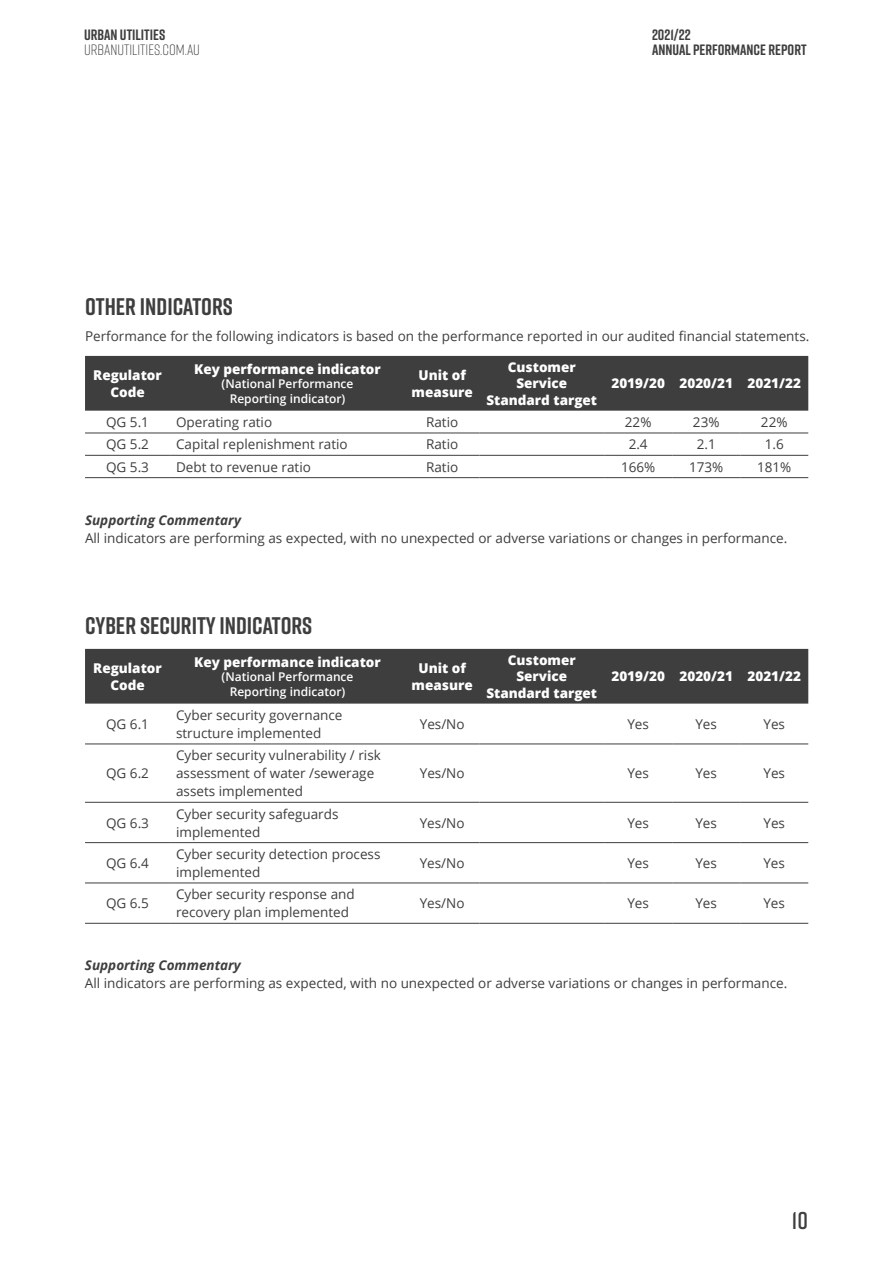
<style>
.page{position:relative;width:893px;height:1263px;background:#fff}
.page>*{position:absolute;margin:0;border:0;box-sizing:border-box;transform-origin:0 0}
.t1{font:600 24.3px "Rift";color:#3e3e3f}
.t2{font:700 24px "Rift";color:#3e3e3f}
.t3{font:700 15px/15px "Rift";color:#3e3e3f}
.t4{font:300 15px "Rift";color:#3e3e3f}
.t5{font:13.5px/18px "Open Sans";color:#3e3e3f}
.t6{font:800 13.5px/16.2px "Open Sans";color:#fff;text-align:center}
.t7{font:italic 700 13.5px "Open Sans";color:#3e3e3f}
.t8{font:600 12px/14.4px "Open Sans";color:#fff;text-align:center}
</style>
<div class="page">
<div style="left:85px;top:356px;width:723px;height:55px;background:#3e3e3f"></div>
<hr style="left:85px;top:433px;width:85px;height:1px;background:#3e3e3f">
<hr style="left:170px;top:433px;width:235px;height:1px;background:#3e3e3f">
<hr style="left:405px;top:433px;width:74px;height:1px;background:#3e3e3f">
<hr style="left:479px;top:433px;width:125px;height:1px;background:#3e3e3f">
<hr style="left:604px;top:433px;width:68px;height:1px;background:#3e3e3f">
<hr style="left:672px;top:433px;width:68px;height:1px;background:#3e3e3f">
<hr style="left:740px;top:433px;width:68px;height:1px;background:#3e3e3f">
<hr style="left:85px;top:455px;width:85px;height:1px;background:#3e3e3f">
<hr style="left:170px;top:455px;width:235px;height:1px;background:#3e3e3f">
<hr style="left:405px;top:455px;width:74px;height:1px;background:#3e3e3f">
<hr style="left:479px;top:455px;width:125px;height:1px;background:#3e3e3f">
<hr style="left:604px;top:455px;width:68px;height:1px;background:#3e3e3f">
<hr style="left:672px;top:455px;width:68px;height:1px;background:#3e3e3f">
<hr style="left:740px;top:455px;width:68px;height:1px;background:#3e3e3f">
<hr style="left:85px;top:477px;width:85px;height:1px;background:#3e3e3f">
<hr style="left:170px;top:477px;width:235px;height:1px;background:#3e3e3f">
<hr style="left:405px;top:477px;width:74px;height:1px;background:#3e3e3f">
<hr style="left:479px;top:477px;width:125px;height:1px;background:#3e3e3f">
<hr style="left:604px;top:477px;width:68px;height:1px;background:#3e3e3f">
<hr style="left:672px;top:477px;width:68px;height:1px;background:#3e3e3f">
<hr style="left:740px;top:477px;width:68px;height:1px;background:#3e3e3f">
<div style="left:85px;top:649px;width:723px;height:55px;background:#3e3e3f"></div>
<hr style="left:85px;top:744px;width:85px;height:1px;background:#3e3e3f">
<hr style="left:170px;top:744px;width:235px;height:1px;background:#3e3e3f">
<hr style="left:405px;top:744px;width:74px;height:1px;background:#3e3e3f">
<hr style="left:479px;top:744px;width:125px;height:1px;background:#3e3e3f">
<hr style="left:604px;top:744px;width:68px;height:1px;background:#3e3e3f">
<hr style="left:672px;top:744px;width:68px;height:1px;background:#3e3e3f">
<hr style="left:740px;top:744px;width:68px;height:1px;background:#3e3e3f">
<hr style="left:85px;top:802px;width:85px;height:1px;background:#3e3e3f">
<hr style="left:170px;top:802px;width:235px;height:1px;background:#3e3e3f">
<hr style="left:405px;top:802px;width:74px;height:1px;background:#3e3e3f">
<hr style="left:479px;top:802px;width:125px;height:1px;background:#3e3e3f">
<hr style="left:604px;top:802px;width:68px;height:1px;background:#3e3e3f">
<hr style="left:672px;top:802px;width:68px;height:1px;background:#3e3e3f">
<hr style="left:740px;top:802px;width:68px;height:1px;background:#3e3e3f">
<hr style="left:85px;top:842px;width:85px;height:1px;background:#3e3e3f">
<hr style="left:170px;top:842px;width:235px;height:1px;background:#3e3e3f">
<hr style="left:405px;top:842px;width:74px;height:1px;background:#3e3e3f">
<hr style="left:479px;top:842px;width:125px;height:1px;background:#3e3e3f">
<hr style="left:604px;top:842px;width:68px;height:1px;background:#3e3e3f">
<hr style="left:672px;top:842px;width:68px;height:1px;background:#3e3e3f">
<hr style="left:740px;top:842px;width:68px;height:1px;background:#3e3e3f">
<hr style="left:85px;top:883px;width:85px;height:1px;background:#3e3e3f">
<hr style="left:170px;top:883px;width:235px;height:1px;background:#3e3e3f">
<hr style="left:405px;top:883px;width:74px;height:1px;background:#3e3e3f">
<hr style="left:479px;top:883px;width:125px;height:1px;background:#3e3e3f">
<hr style="left:604px;top:883px;width:68px;height:1px;background:#3e3e3f">
<hr style="left:672px;top:883px;width:68px;height:1px;background:#3e3e3f">
<hr style="left:740px;top:883px;width:68px;height:1px;background:#3e3e3f">
<hr style="left:85px;top:923px;width:85px;height:1px;background:#3e3e3f">
<hr style="left:170px;top:923px;width:235px;height:1px;background:#3e3e3f">
<hr style="left:405px;top:923px;width:74px;height:1px;background:#3e3e3f">
<hr style="left:479px;top:923px;width:125px;height:1px;background:#3e3e3f">
<hr style="left:604px;top:923px;width:68px;height:1px;background:#3e3e3f">
<hr style="left:672px;top:923px;width:68px;height:1px;background:#3e3e3f">
<hr style="left:740px;top:923px;width:68px;height:1px;background:#3e3e3f">
<p class="t3" style="left:84px;top:27px;width:83px">URBAN UTILITIES</p>
<p class="t4" style="left:84px;top:40px;width:117px">URBANUTILITIES.COM.AU</p>
<p class="t3" style="left:652px;top:27px;width:156px">2021/22<br>ANNUAL PERFORMANCE REPORT</p>
<h2 class="t2" style="left:85px;top:289px;width:149px">OTHER INDICATORS</h2>
<p class="t5" style="left:85px;top:327px;width:726px">Performance for the following indicators is based on the performance reported in our audited financial statements.</p>
<p class="t6" style="left:93px;top:367px;width:70px">Regulator<br>Code</p>
<p class="t6" style="left:194px;top:360px;width:188px">Key performance indicator</p>
<p class="t8" style="left:222px;top:377px;width:133px">(National Performance<br>Reporting indicator)</p>
<p class="t6" style="left:412px;top:367px;width:63px">Unit of measure</p>
<p class="t6" style="left:486px;top:358px;width:112px">Customer<br>Service<br>Standard target</p>
<p class="t6" style="left:611px;top:375px;width:191px">2019/20 2020/21 2021/22</p>
<p class="t5" style="left:106px;top:413px;width:44px">QG 5.1</p>
<p class="t5" style="left:176px;top:413px;width:98px">Operating ratio</p>
<p class="t5" style="left:426px;top:413px;width:34px">Ratio</p>
<p class="t5" style="left:625px;top:413px;width:28px">22%</p>
<p class="t5" style="left:693px;top:413px;width:28px">23%</p>
<p class="t5" style="left:761px;top:413px;width:28px">22%</p>
<p class="t5" style="left:106px;top:435px;width:44px">QG 5.2</p>
<p class="t5" style="left:176px;top:435px;width:173px">Capital replenishment ratio</p>
<p class="t5" style="left:426px;top:435px;width:34px">Ratio</p>
<p class="t5" style="left:629px;top:435px;width:21px">2.4</p>
<p class="t5" style="left:697px;top:435px;width:21px">2.1</p>
<p class="t5" style="left:765px;top:435px;width:21px">1.6</p>
<p class="t5" style="left:106px;top:457px;width:44px">QG 5.3</p>
<p class="t5" style="left:176px;top:457px;width:136px">Debt to revenue ratio</p>
<p class="t5" style="left:426px;top:457px;width:34px">Ratio</p>
<p class="t5" style="left:621px;top:457px;width:36px">166%</p>
<p class="t5" style="left:689px;top:457px;width:36px">173%</p>
<p class="t5" style="left:757px;top:457px;width:36px">181%</p>
<p class="t7" style="left:85px;top:510px;width:157px">Supporting Commentary</p>
<p class="t5" style="left:85px;top:529px;width:704px">All indicators are performing as expected, with no unexpected or adverse variations or changes in performance.</p>
<h2 class="t2" style="left:85px;top:609px;width:229px">CYBER SECURITY INDICATORS</h2>
<p class="t6" style="left:93px;top:660px;width:70px">Regulator<br>Code</p>
<p class="t6" style="left:194px;top:653px;width:188px">Key performance indicator</p>
<p class="t8" style="left:222px;top:670px;width:133px">(National Performance<br>Reporting indicator)</p>
<p class="t6" style="left:412px;top:660px;width:63px">Unit of measure</p>
<p class="t6" style="left:486px;top:651px;width:112px">Customer<br>Service<br>Standard target</p>
<p class="t6" style="left:611px;top:668px;width:191px">2019/20 2020/21 2021/22</p>
<p class="t5" style="left:106px;top:715px;width:44px">QG 6.1</p>
<p class="t5" style="left:176px;top:706px;width:168px">Cyber security governance structure implemented</p>
<p class="t5" style="left:420px;top:715px;width:46px">Yes/No</p>
<p class="t5" style="left:627px;top:715px;width:23px">Yes</p>
<p class="t5" style="left:695px;top:715px;width:23px">Yes</p>
<p class="t5" style="left:763px;top:715px;width:23px">Yes</p>
<p class="t5" style="left:106px;top:764px;width:44px">QG 6.2</p>
<p class="t5" style="left:176px;top:746px;width:206px">Cyber security vulnerability / risk assessment of water /sewerage assets implemented</p>
<p class="t5" style="left:420px;top:764px;width:46px">Yes/No</p>
<p class="t5" style="left:627px;top:764px;width:23px">Yes</p>
<p class="t5" style="left:695px;top:764px;width:23px">Yes</p>
<p class="t5" style="left:763px;top:764px;width:23px">Yes</p>
<p class="t5" style="left:106px;top:813px;width:44px">QG 6.3</p>
<p class="t5" style="left:176px;top:804px;width:164px">Cyber security safeguards implemented</p>
<p class="t5" style="left:420px;top:813px;width:46px">Yes/No</p>
<p class="t5" style="left:627px;top:813px;width:23px">Yes</p>
<p class="t5" style="left:695px;top:813px;width:23px">Yes</p>
<p class="t5" style="left:763px;top:813px;width:23px">Yes</p>
<p class="t5" style="left:106px;top:854px;width:44px">QG 6.4</p>
<p class="t5" style="left:176px;top:845px;width:206px">Cyber security detection process implemented</p>
<p class="t5" style="left:420px;top:854px;width:46px">Yes/No</p>
<p class="t5" style="left:627px;top:854px;width:23px">Yes</p>
<p class="t5" style="left:695px;top:854px;width:23px">Yes</p>
<p class="t5" style="left:763px;top:854px;width:23px">Yes</p>
<p class="t5" style="left:106px;top:894px;width:44px">QG 6.5</p>
<p class="t5" style="left:176px;top:885px;width:180px">Cyber security response and recovery plan implemented</p>
<p class="t5" style="left:420px;top:894px;width:46px">Yes/No</p>
<p class="t5" style="left:627px;top:894px;width:23px">Yes</p>
<p class="t5" style="left:695px;top:894px;width:23px">Yes</p>
<p class="t5" style="left:763px;top:894px;width:23px">Yes</p>
<p class="t7" style="left:85px;top:956px;width:157px">Supporting Commentary</p>
<p class="t5" style="left:85px;top:974px;width:704px">All indicators are performing as expected, with no unexpected or adverse variations or changes in performance.</p>
<h1 class="t1" style="left:792px;top:1203px;width:18px">10</h1>
</div>
